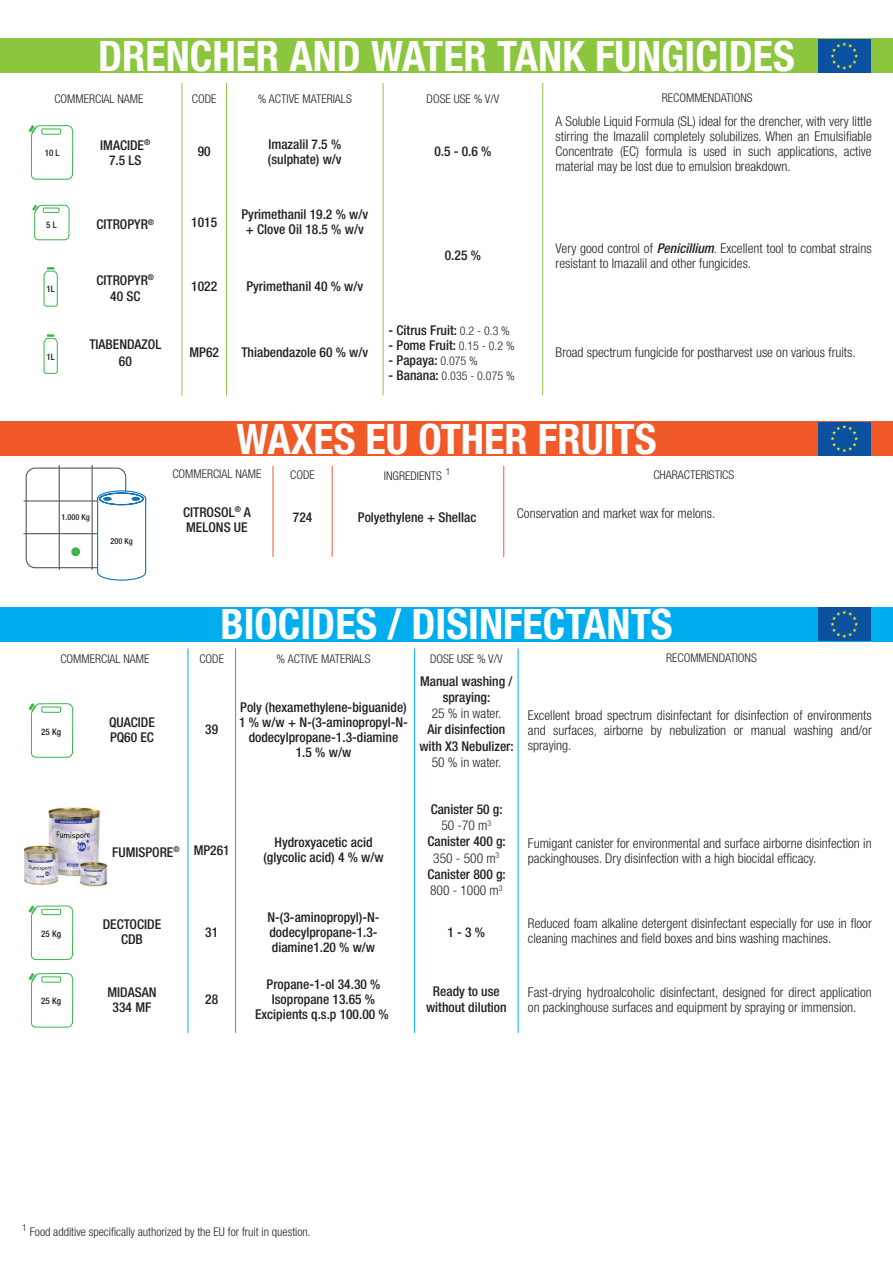
<style>
.page{position:relative;width:893px;height:1263px;background:#fff}
.page>*{position:absolute;margin:0;border:0;box-sizing:border-box;transform-origin:0 0}
.t1{font:700 condensed 42px "Helvetica Neue LT Std";color:#fff}
.t2{font:300 condensed 13.5px/15px "Helvetica Neue LT Std";color:#231f20}
.t3{font:500 condensed 13.5px/15px "Helvetica Neue LT Std";color:#231f20;text-align:center}
.t4{font:300 condensed 12px "Helvetica Neue LT Std";color:#231f20}
.t5{font:300 condensed 9.6px "Helvetica Neue LT Std";color:#231f20}
.t6{font:500 condensed 9px "Helvetica Neue LT Std";color:#231f20}
.t7{font:500 condensed 8.25px "Helvetica Neue LT Std";color:#231f20}
.s1{font-weight:500;font-style:italic}
.s2{font-weight:300;font-size:12px}
.s3{font-weight:500;font-size:13.5px}
.s4{font-weight:300}
</style>
<div class="page">
<div style="left:0;top:39px;width:893px;height:34px;background:#8bc63e"></div>
<hr style="left:182px;top:83px;width:1px;height:313px;background:#8bc63e">
<hr style="left:226px;top:83px;width:1px;height:313px;background:#8bc63e">
<hr style="left:383px;top:83px;width:1px;height:313px;background:#8bc63e">
<hr style="left:542px;top:83px;width:1px;height:313px;background:#8bc63e">
<div style="left:818px;top:39px;width:53px;height:34px;background:#0c51a0"></div>
<svg style="left:830px;top:42px;width:28px;height:28px"></svg>
<svg style="left:29px;top:125px;width:44px;height:55px"></svg>
<svg style="left:43px;top:267px;width:15px;height:40px"></svg>
<svg style="left:32px;top:204px;width:38px;height:37px"></svg>
<svg style="left:43px;top:334px;width:15px;height:40px"></svg>
<div style="left:0;top:421px;width:893px;height:34px;background:#f15929"></div>
<hr style="left:273px;top:466px;width:1px;height:91px;background:#f15929">
<hr style="left:332px;top:466px;width:1px;height:91px;background:#f15929">
<hr style="left:503px;top:466px;width:1px;height:91px;background:#f15929">
<div style="left:818px;top:421px;width:53px;height:34px;background:#0c51a0"></div>
<svg style="left:830px;top:425px;width:28px;height:27px"></svg>
<div style="left:26px;top:468px;width:100px;height:100px;border:1px solid #57585a;border-radius:9px"></div>
<hr style="left:59px;top:465px;width:1px;height:105px;background:#57585a">
<hr style="left:92px;top:465px;width:1px;height:105px;background:#57585a">
<hr style="left:24px;top:500px;width:104px;height:2px;background:#57585a">
<hr style="left:24px;top:533px;width:104px;height:1px;background:#57585a">
<div style="left:71px;top:547px;width:9px;height:9px;background:#3ab54a;border-radius:50%"></div>
<svg style="left:96px;top:490px;width:51px;height:91px"></svg>
<div style="left:0;top:607px;width:893px;height:34px;background:#00aeef"></div>
<hr style="left:188px;top:648px;width:1px;height:385px;background:#00aeef">
<hr style="left:235px;top:648px;width:1px;height:385px;background:#00aeef">
<hr style="left:414px;top:648px;width:1px;height:385px;background:#00aeef">
<hr style="left:518px;top:648px;width:1px;height:385px;background:#00aeef">
<img style="left:24px;top:807px;width:84px;height:80px">
<div style="left:818px;top:607px;width:53px;height:34px;background:#0c51a0"></div>
<svg style="left:830px;top:610px;width:28px;height:28px"></svg>
<svg style="left:29px;top:703px;width:44px;height:55px"></svg>
<svg style="left:29px;top:905px;width:44px;height:55px"></svg>
<svg style="left:29px;top:973px;width:44px;height:55px"></svg>
<h1 class="t1" style="left:98px;top:31px;width:698px">DRENCHER AND WATER TANK FUNGICIDES</h1>
<p class="t4" style="left:54px;top:92px;width:91px">COMMERCIAL NAME</p>
<p class="t4" style="left:192px;top:92px;width:26px">CODE</p>
<p class="t4" style="left:258px;top:92px;width:95px">% ACTIVE MATERIALS</p>
<p class="t4" style="left:427px;top:92px;width:74px">DOSE USE % V/V</p>
<p class="t4" style="left:662px;top:91px;width:92px">RECOMMENDATIONS</p>
<p class="t6" style="left:45px;top:148px;width:16px">10 L</p>
<p class="t3" style="left:100px;top:137px;width:52px">IMACIDE<sup>®<br></sup>7.5 LS</p>
<p class="t3" style="left:198px;top:144px;width:14px">90</p>
<p class="t3" style="left:268px;top:136px;width:75px;text-align:left">Imazalil 7.5 % (sulphate) w/v</p>
<p class="t3" style="left:434px;top:144px;width:59px">0.5 - 0.6 %</p>
<p class="t6" style="left:46px;top:219px;width:12px">5 L</p>
<p class="t3" style="left:96px;top:217px;width:59px">CITROPYR<sup>®</sup></p>
<p class="t3" style="left:191px;top:215px;width:27px">1015</p>
<p class="t3" style="left:242px;top:206px;width:128px">Pyrimethanil 19.2 % w/v + Clove Oil 18.5 % w/v</p>
<p class="t2" style="left:556px;top:114px;width:318px;text-align:justify">A Soluble Liquid Formula (SL) ideal for the drencher, with very little stirring the Imazalil completely solubilizes. When an Emulsifiable Concentrate (EC) formula is used in such applications, active material may be lost due to emulsion breakdown.</p>
<p class="t6" style="left:47px;top:284px;width:10px">1L</p>
<p class="t6" style="left:47px;top:351px;width:10px">1L</p>
<p class="t3" style="left:96px;top:272px;width:59px;line-height:16.2px">CITROPYR<sup>®<br></sup>40 SC</p>
<p class="t3" style="left:191px;top:278px;width:27px">1022</p>
<p class="t3" style="left:246px;top:278px;width:118px">Pyrimethanil 40 % w/v</p>
<p class="t3" style="left:89px;top:336px;width:74px;line-height:16.2px">TIABENDAZOL<br>60</p>
<p class="t3" style="left:190px;top:345px;width:31px">MP62</p>
<p class="t3" style="left:241px;top:345px;width:128px">Thiabendazole 60 % w/v</p>
<p class="t3" style="left:445px;top:248px;width:38px">0.25 %</p>
<p class="t2" style="left:556px;top:240px;width:318px">Very good control of <span class="s1">Penicillium</span>. Excellent tool to combat strains resistant to Imazalil and other fungicides.</p>
<p class="t3" style="left:389px;top:322px;width:123px">- Citrus Fruit: <span class="s2">0.2 - 0.3 %</span></p>
<p class="t3" style="left:389px;top:338px;width:128px">- Pome Fruit: <span class="s2">0.15 - 0.2 %</span></p>
<p class="t3" style="left:389px;top:353px;width:91px">- Papaya: <span class="s2">0.075 %</span></p>
<p class="t4" style="left:389px;top:369px;width:128px"><span class="s3">- Banana:</span> 0.035 - 0.075 %</p>
<p class="t2" style="left:556px;top:345px;width:302px">Broad spectrum fungicide for postharvest use on various fruits.</p>
<h1 class="t1" style="left:236px;top:413px;width:422px">WAXES EU OTHER FRUITS</h1>
<p class="t4" style="left:172px;top:467px;width:91px">COMMERCIAL NAME</p>
<p class="t4" style="left:290px;top:467px;width:26px">CODE</p>
<p class="t4" style="left:384px;top:469px;width:59px">INGREDIENTS</p>
<p class="t5" style="left:446px;top:466px;width:6px">1</p>
<p class="t4" style="left:653px;top:467px;width:82px">CHARACTERISTICS</p>
<p class="t7" style="left:62px;top:512px;width:30px">1.000 Kg</p>
<p class="t7" style="left:111px;top:536px;width:24px">200 Kg</p>
<p class="t3" style="left:183px;top:504px;width:69px;text-align:left">CITROSOL<sup>®</sup> A<br>MELONS UE</p>
<p class="t2" style="left:517px;top:505px;width:200px">Conservation and market wax for melons.</p>
<p class="t3" style="left:293px;top:509px;width:21px">724</p>
<p class="t3" style="left:358px;top:509px;width:120px">Polyethylene + Shellac</p>
<h1 class="t1" style="left:220px;top:599px;width:454px">BIOCIDES / DISINFECTANTS</h1>
<p class="t4" style="left:60px;top:651px;width:91px">COMMERCIAL NAME</p>
<p class="t4" style="left:199px;top:651px;width:26px">CODE</p>
<p class="t4" style="left:277px;top:651px;width:95px">% ACTIVE MATERIALS</p>
<p class="t4" style="left:430px;top:651px;width:74px">DOSE USE % V/V</p>
<p class="t4" style="left:666px;top:650px;width:92px">RECOMMENDATIONS</p>
<p class="t3" style="left:420px;top:673px;width:94px;line-height:16.2px">Manual washing / spraying:</p>
<p class="t2" style="left:432px;top:706px;width:71px">25 % in water.</p>
<p class="t3" style="left:419px;top:721px;width:96px;line-height:16.2px">Air disinfection with X3 Nebulizer:</p>
<p class="t2" style="left:432px;top:754px;width:71px">50 % in water.</p>
<p class="t3" style="left:239px;top:699px;width:170px">Poly (hexamethylene-biguanide)<br>1 % w/w + N-(3-aminopropyl-N&shy;dodecylpropane-1.3-diamine<br>1.5 % w/w</p>
<p class="t2" style="left:528px;top:707px;width:345px;text-align:justify">Excellent broad spectrum disinfectant for disinfection of environments and surfaces, airborne by nebulization or manual washing and/or spraying.</p>
<p class="t3" style="left:109px;top:714px;width:47px;text-align:left">QUACIDE<br>PQ60 EC</p>
<p class="t3" style="left:205px;top:722px;width:14px">39</p>
<p class="t6" style="left:41px;top:726px;width:21px">25 Kg</p>
<p class="t6" style="left:41px;top:928px;width:21px">25 Kg</p>
<p class="t6" style="left:41px;top:996px;width:21px">25 Kg</p>
<p class="t3" style="left:112px;top:844px;width:69px">FUMISPORE<sup>®</sup></p>
<p class="t3" style="left:194px;top:842px;width:37px">MP261</p>
<p class="t3" style="left:263px;top:835px;width:122px">Hydroxyacetic acid (glycolic acid) 4 % w/w</p>
<p class="t3" style="left:103px;top:916px;width:60px">DECTOCIDE<br>CDB</p>
<p class="t3" style="left:205px;top:924px;width:14px">31</p>
<p class="t3" style="left:107px;top:984px;width:51px">MIDASAN<br>334 MF</p>
<p class="t3" style="left:205px;top:992px;width:14px">28</p>
<p class="t3" style="left:267px;top:909px;width:114px;text-align:left">N-(3-aminopropyl)-N&shy;dodecylpropane-1.3- diamine1.20 % w/w</p>
<p class="t3" style="left:255px;top:977px;width:135px">Propane-1-ol 34.30 %<br>Isopropane 13.65 %<br>Excipients q.s.p 100.00 %</p>
<p class="t3" style="left:427px;top:801px;width:80px;line-height:16.2px">Canister 50 g:<br><span class="s4">50 -70 m</span><sup>3<br></sup>Canister 400 g:<br><span class="s4">350 - 500 m</span><sup>3<br></sup>Canister 800 g:<br><span class="s4">800 - 1000 m</span><sup>3</sup></p>
<p class="t2" style="left:528px;top:835px;width:345px">Fumigant canister for environmental and surface airborne disinfection in packinghouses. Dry disinfection with a high biocidal efficacy.</p>
<p class="t3" style="left:447px;top:924px;width:39px">1 - 3 %</p>
<p class="t2" style="left:528px;top:916px;width:345px">Reduced foam alkaline detergent disinfectant especially for use in floor cleaning machines and field boxes and bins washing machines.</p>
<p class="t3" style="left:426px;top:983px;width:82px;line-height:16.2px">Ready to use without dilution</p>
<p class="t2" style="left:528px;top:985px;width:345px">Fast-drying hydroalcoholic disinfectant, designed for direct application on packinghouse surfaces and equipment by spraying or immension.</p>
<p class="t5" style="left:22px;top:1222px;width:6px">1</p>
<p class="t4" style="left:30px;top:1225px;width:283px">Food additive specifically authorized by the EU for fruit in question.</p>
</div>
